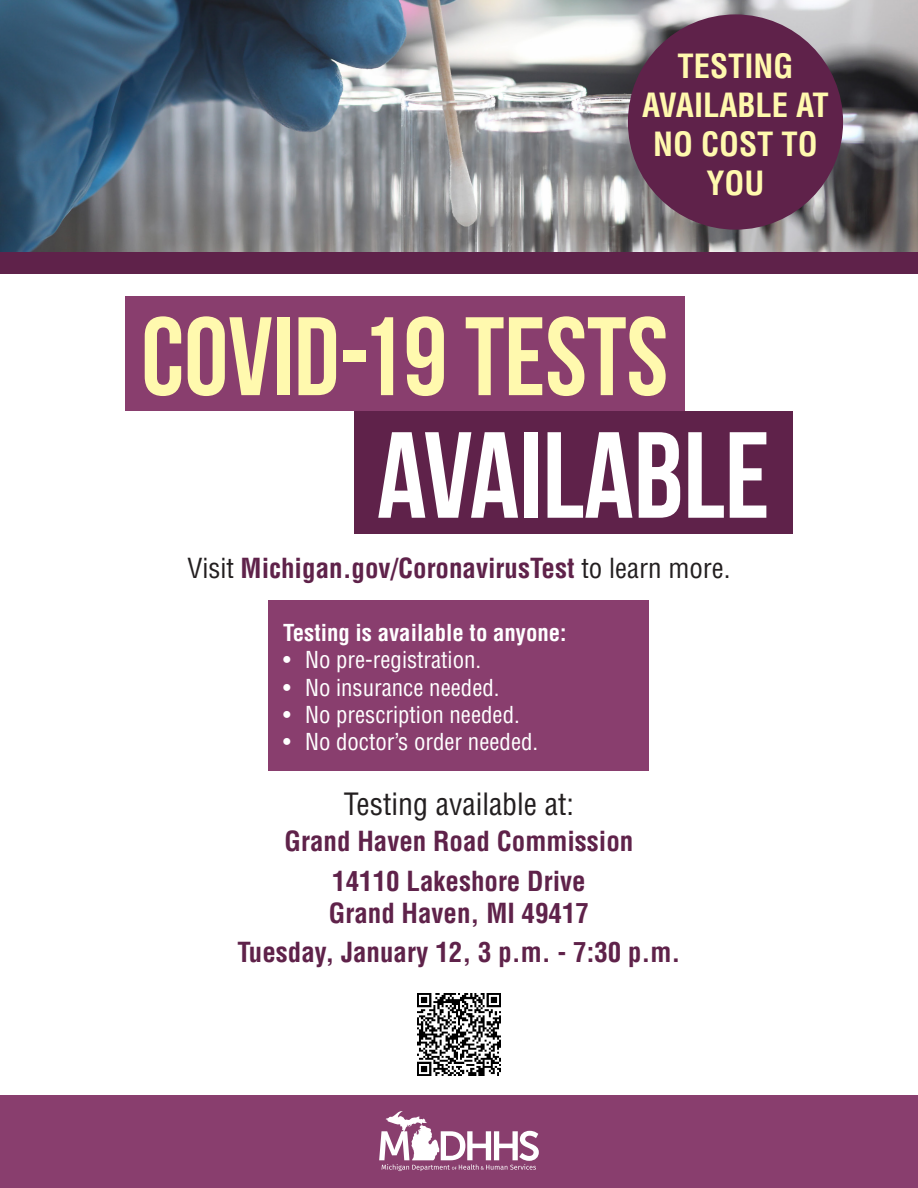
<style>
.page{position:relative;width:918px;height:1188px;background:#fff}
.page>*{position:absolute;margin:0;border:0;box-sizing:border-box;transform-origin:0 0}
.New_Paragraph_Style{font:122.25px "Bebas Neue";color:#fff}
.New_Paragraph_Style-2{font:111.3px "Bebas Neue";color:#fff9ae}
.body_bopy{font:700 condensed 32.55px/39.2px "Helvetica LT Std";color:#fff9ae;text-align:center}
.body_bopy-2{font:condensed 30px "Helvetica LT Std";color:#231f20}
.body_bopy-3{font:700 condensed 27px/32.4px "Helvetica LT Std";color:#5f224a}
.t1{font:condensed 22.8px "Helvetica LT Std";color:#fff}
.body_bopy-4{font:700 condensed 22.8px "Helvetica LT Std";color:#fff}
.s1{font-weight:400;color:#231f20}
</style>
<div class="page">
<div style="left:0;top:1095px;width:918px;height:93px;background:#893e6e"></div>
<svg style="left:379px;top:1111px;width:160px;height:60px"></svg>
<img style="left:0;top:0;width:918px;height:252px">
<div style="left:0;top:252px;width:918px;height:22px;background:#5f224a"></div>
<div style="left:628px;top:14px;width:215px;height:216px;background:#5f224a;border-radius:50%"></div>
<div style="left:354px;top:411px;width:439px;height:123px;background:#5f224a"></div>
<div style="left:125px;top:296px;width:560px;height:115px;background:#893e6e"></div>
<div style="left:269px;top:600px;width:380px;height:171px;background:#893e6e"></div>
<img style="left:418px;top:993px;width:82px;height:82px">
<p class="body_bopy" style="left:642px;top:46px;width:188px">TESTING<br>AVAILABLE AT<br>NO COST TO<br>YOU</p>
<p class="New_Paragraph_Style-2" style="left:141px;top:296px;width:528px">COVID-19 TESTS</p>
<p class="New_Paragraph_Style" style="left:377px;top:408px;width:394px">AVAILABLE</p>
<p class="body_bopy-3" style="left:187px;top:552px;width:545px"><span class="s1">Visit</span> Michigan.gov/CoronavirusTest <span class="s1">to learn more.</span></p>
<p class="body_bopy-4" style="left:283px;top:618px;width:285px">Testing is available to anyone:</p>
<p class="t1" style="left:283px;top:646px;width:200px">• No pre-registration.</p>
<p class="t1" style="left:283px;top:673px;width:218px">• No insurance needed.</p>
<p class="t1" style="left:283px;top:700px;width:238px">• No prescription needed.</p>
<p class="t1" style="left:283px;top:728px;width:257px">• No doctor’s order needed.</p>
<p class="body_bopy-2" style="left:344px;top:785px;width:232px">Testing available at:</p>
<p class="body_bopy-3" style="left:285px;top:825px;width:350px">Grand Haven Road Commission</p>
<p class="body_bopy-3" style="left:329px;top:864px;width:262px">14110 Lakeshore Drive<br>Grand Haven, MI 49417</p>
<p class="body_bopy-3" style="left:237px;top:936px;width:445px">Tuesday, January 12, 3 p.m. - 7:30 p.m.</p>
</div>
